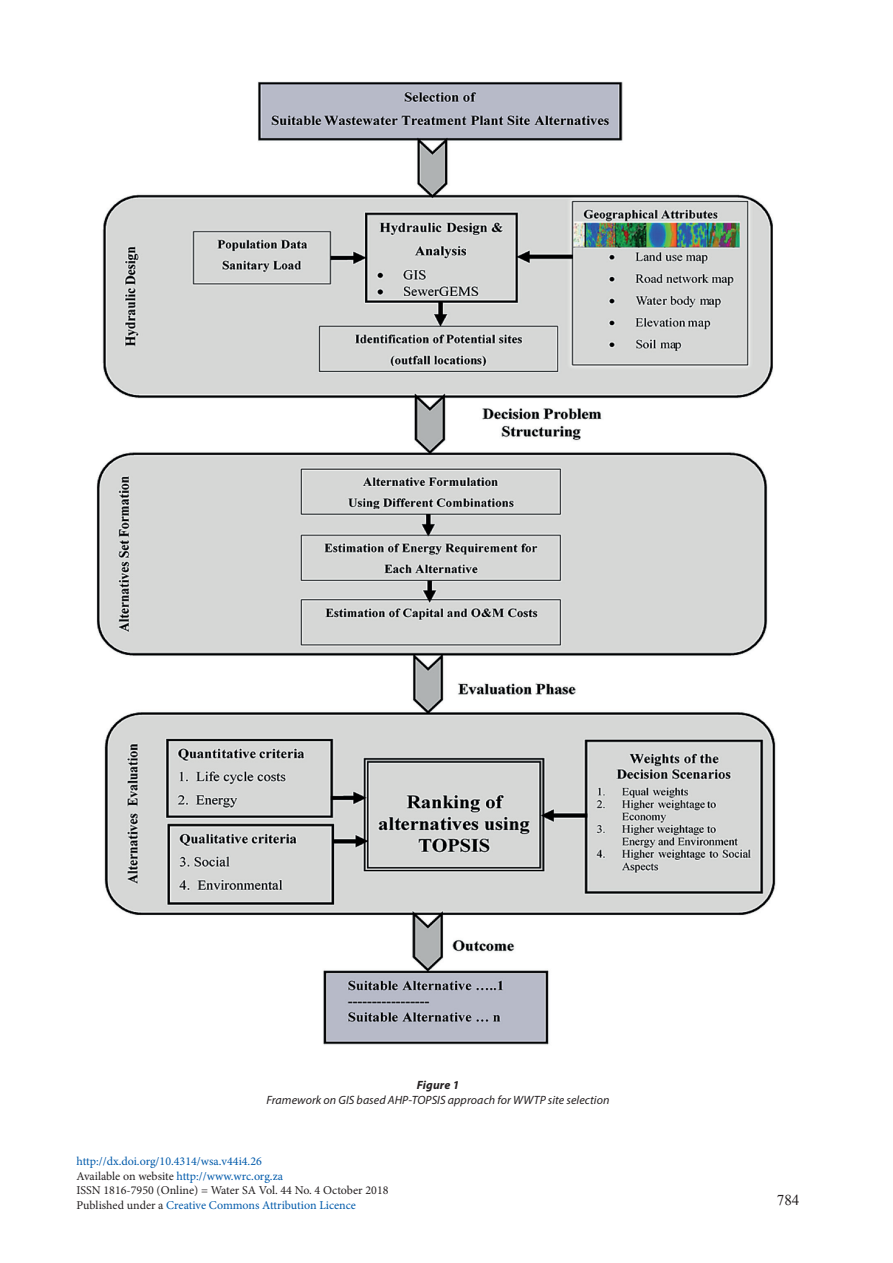
<style>
.page{position:relative;width:893px;height:1263px;background:#fff}
.page>*{position:absolute;margin:0;border:0;box-sizing:border-box;transform-origin:0 0}
.t1{font:15px "Times New Roman";color:#231f20}
.t2{font:12px/14.4px "Minion Pro";color:#015aaa}
.t3{font:italic 12px "Myriad Pro";letter-spacing:.005em;color:#231f20}
.t4{font:italic 700 12px "Myriad Pro";letter-spacing:.015em;color:#231f20}
.s1{color:#231f20}
</style>
<div class="page">
<img style="left:96px;top:81px;width:680px;height:964px">
<p class="t4" style="left:417px;top:1077px;width:44px">Figure 1</p>
<p class="t3" style="left:266px;top:1092px;width:345px">Framework on GIS based AHP-TOPSIS approach for WWTP site selection</p>
<p class="t2" style="left:77px;top:1154px;width:313px">http://dx.doi.org/10.4314/wsa.v44i4.26<br><span class="s1">Available on website</span> http://www.wrc.org.za<br><span class="s1">ISSN 1816-7950 (Online) = Water SA Vol. 44 No. 4 October 2018<br>Published under a</span> Creative Commons Attribution Licence</p>
<p class="t1" style="left:777px;top:1190px;width:24px">784</p>
</div>
